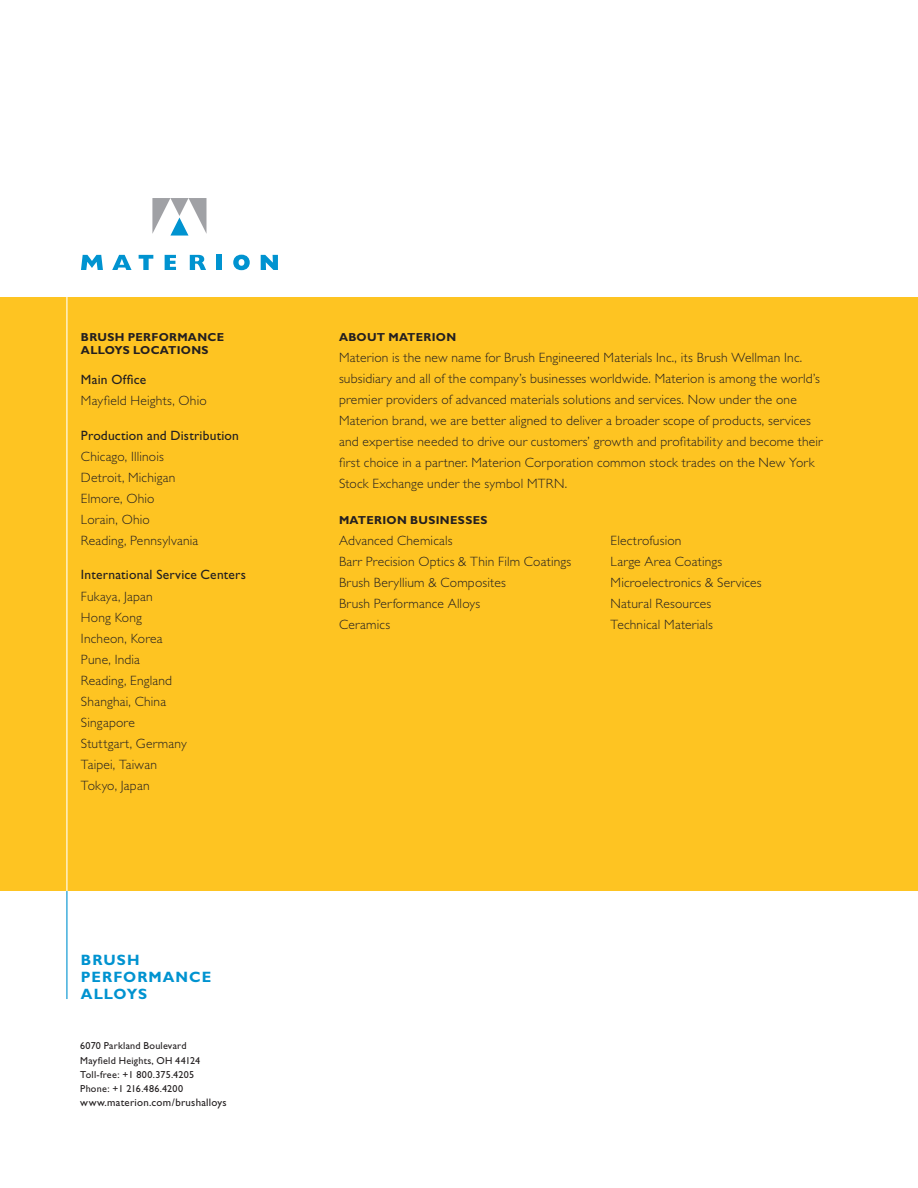
<style>
.page{position:relative;width:918px;height:1188px;background:#fff}
.page>*{position:absolute;margin:0;border:0;box-sizing:border-box;transform-origin:0 0}
.business_unit_name{font:700 15px/17.2px "Gill Sans";letter-spacing:.065em;color:#0093d0}
.body_copy{font:300 13.5px/21px "Gill Sans";letter-spacing:.015em;color:#231f20}
.subhead_copy{font:13.5px "Gill Sans";letter-spacing:.015em;color:#231f20}
.headline_copy{font:700 11.7px/13.5px "Gill Sans";letter-spacing:.025em;color:#231f20}
.contact_address{font:10.8px "Gill Sans";letter-spacing:.02em;color:#231f20}
.contact_address-2{font:10.2px/14.2px "Gill Sans";letter-spacing:.02em;color:#231f20}
</style>
<div class="page">
<div style="left:0;top:297px;width:918px;height:594px;background:#fec422"></div>
<svg style="left:152px;top:198px;width:55px;height:38px"></svg>
<svg style="left:81px;top:255px;width:22px;height:15px"></svg>
<svg style="left:112px;top:255px;width:20px;height:15px"></svg>
<svg style="left:139px;top:255px;width:14px;height:15px"></svg>
<svg style="left:165px;top:255px;width:11px;height:15px"></svg>
<svg style="left:190px;top:255px;width:16px;height:15px"></svg>
<div style="left:217px;top:255px;width:5px;height:15px;background:#0093d0"></div>
<svg style="left:233px;top:255px;width:17px;height:15px"></svg>
<svg style="left:261px;top:255px;width:17px;height:15px"></svg>
<hr style="left:66px;top:295px;width:1px;height:598px;background:#fff">
<hr style="left:66px;top:891px;width:1px;height:108px;background:#0093d0">
<p class="headline_copy" style="left:81px;top:330px;width:145px">BRUSH PERFORMANCE<br>ALLOYs LOCATI ONS</p>
<p class="subhead_copy" style="left:81px;top:372px;width:67px">Main Office</p>
<p class="body_copy" style="left:81px;top:390px;width:127px">Mayfield Heights, Ohio</p>
<p class="subhead_copy" style="left:81px;top:428px;width:159px">Production and Distribution</p>
<p class="body_copy" style="left:81px;top:446px;width:119px">Chicago, Illinois<br>Detroit, Michigan<br>Elmore, Ohio<br>Lorain, Ohio<br>Reading, Pennsylvania</p>
<p class="subhead_copy" style="left:81px;top:567px;width:167px">International Service Centers</p>
<p class="body_copy" style="left:81px;top:586px;width:107px">Fukaya, Japan<br>Hong Kong<br>Incheon, Korea<br>Pune, India<br>Reading, England<br>Shanghai, China<br>Singapore<br>Stuttgart, Germany<br>Taipei, Taiwan<br>Tokyo, Japan</p>
<p class="business_unit_name" style="left:81px;top:951px;width:132px">BRUSH<br>PERFORMANCE<br>ALLOYs</p>
<p class="contact_address-2" style="left:80px;top:1039px;width:122px">6070 Parkland Boulevard<br>Mayfield H eights, OH 44124<br>Toll-free: +1 800.375.4205<br>Phone: +1 216.486.4200</p>
<p class="contact_address" style="left:80px;top:1096px;width:148px">www.materion.com/brushalloys</p>
<p class="headline_copy" style="left:339px;top:330px;width:119px">ABOUT MATERI ON</p>
<p class="body_copy" style="left:339px;top:347px;width:485px">Materion is the new name for Brush Engineered Materials Inc., its Brush Wellman Inc. subsidiary and all of the company’s businesses worldwide. Materion is among the world’s premier providers of advanced materials solutions and services. Now under the one Materion brand, we are better aligned to deliver a broader scope of products, services and expertise needed to drive our customers’ growth and profitability and become their first choice in a partner. Materion Corporation common stock trades on the New York Stock Exchange under the symbol MTRN.</p>
<p class="headline_copy" style="left:339px;top:513px;width:150px">MATERION BUSI NESSES</p>
<p class="body_copy" style="left:339px;top:530px;width:234px">Advanced Chemicals<br>Barr Precision Optics &amp; Thin Film Coatings<br>Brush Beryllium &amp; Composites<br>Brush Performance Alloys<br>Ceramics</p>
<p class="body_copy" style="left:611px;top:530px;width:152px">Electrofusion<br>Large Area Coatings<br>Microelectronics &amp; Services<br>Natural Resources<br>Technical Materials</p>
</div>
